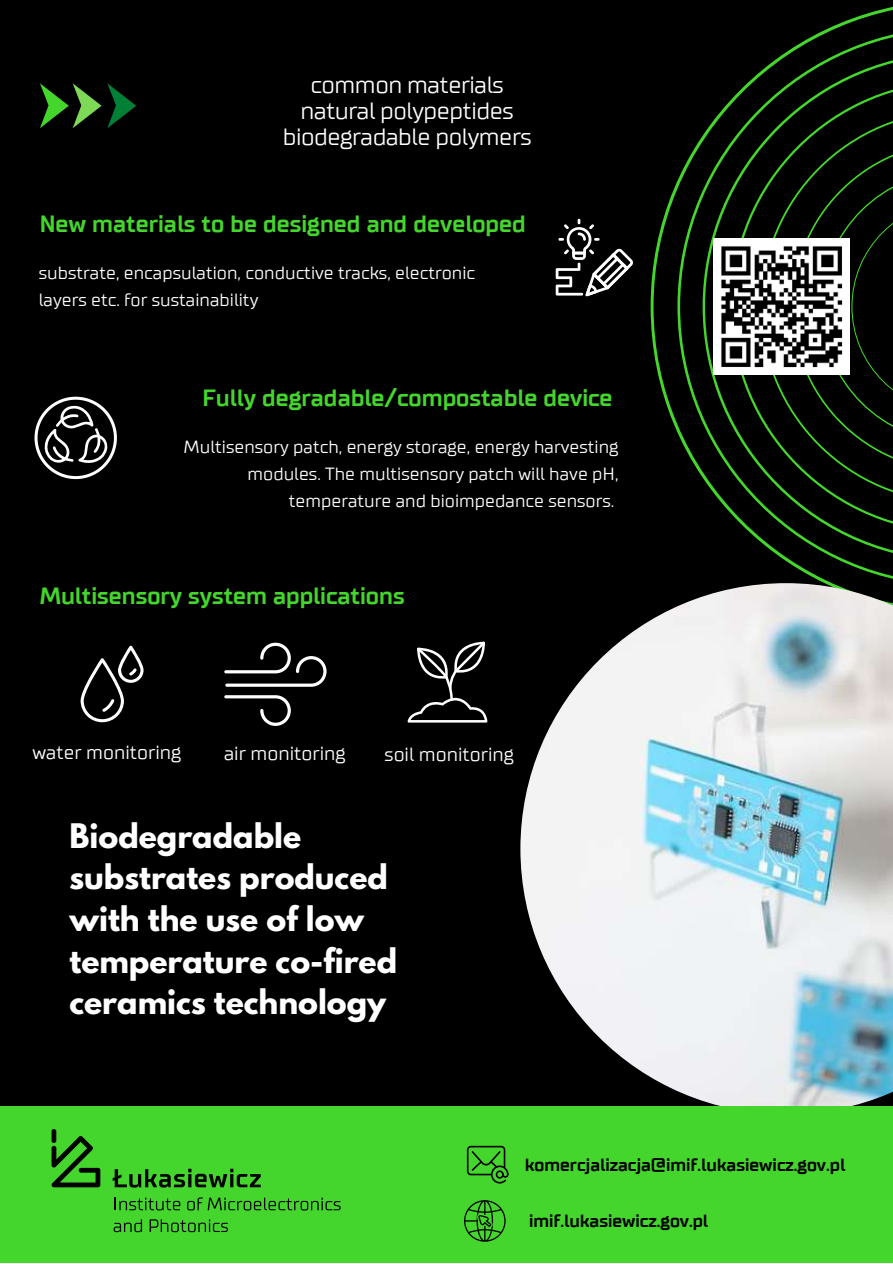
<style>
.page{position:relative;width:893px;height:1264px;background:#fff}
.page>*{position:absolute;margin:0;border:0;box-sizing:border-box;transform-origin:0 0}
.t1{font:700 30px/41.5px "League Spartan";color:#fff}
.t2{font:700 24px "TT Supermolot";color:#44d62c}
.t3{font:24px/25.8px "TT Supermolot";letter-spacing:-.02em;color:#fff;text-align:center}
.t4{font:19.35px "TT Supermolot";color:#fff}
.t5{font:18px/27px "TT Supermolot";color:#fff}
.t6{font:700 18px "TT Supermolot";color:#000}
</style>
<div class="page">
<div style="left:0;top:0;width:892px;height:1262px;background:#000"></div>
<svg style="left:650px;top:7px;width:242px;height:424px"></svg>
<svg style="left:677px;top:27px;width:215px;height:556px"></svg>
<img style="left:520px;top:583px;width:372px;height:522px">
<div style="left:0;top:1105px;width:892px;height:157px;background:#44d62c"></div>
<svg style="left:467px;top:1145px;width:41px;height:38px"></svg>
<svg style="left:464px;top:1200px;width:41px;height:41px"></svg>
<svg style="left:40px;top:83px;width:61px;height:45px"></svg>
<svg style="left:107px;top:83px;width:29px;height:45px"></svg>
<img style="left:713px;top:239px;width:136px;height:136px">
<svg style="left:113px;top:1168px;width:148px;height:20px"></svg>
<svg style="left:52px;top:1129px;width:48px;height:58px"></svg>
<svg style="left:115px;top:1197px;width:65px;height:13px"></svg>
<svg style="left:187px;top:1197px;width:154px;height:13px"></svg>
<svg style="left:114px;top:1219px;width:28px;height:13px"></svg>
<svg style="left:150px;top:1219px;width:78px;height:13px"></svg>
<svg style="left:81px;top:645px;width:62px;height:77px"></svg>
<svg style="left:407px;top:641px;width:80px;height:81px"></svg>
<svg style="left:224px;top:642px;width:102px;height:44px"></svg>
<svg style="left:224px;top:695px;width:67px;height:31px"></svg>
<svg style="left:35px;top:397px;width:82px;height:82px"></svg>
<svg style="left:555px;top:219px;width:78px;height:77px"></svg>
<h2 class="t3" style="left:283px;top:73px;width:250px">common materials natural polypeptides biodegradable polymers</h2>
<h2 class="t2" style="left:40px;top:213px;width:487px">New materials to be designed and developed</h2>
<p class="t5" style="left:39px;top:260px;width:438px">substrate, encapsulation, conductive tracks, electronic layers etc. for sustainability</p>
<h2 class="t2" style="left:202px;top:387px;width:411px">Fully degradable/compostable device</h2>
<p class="t5" style="left:183px;top:434px;width:436px;text-align:right">Multisensory patch, energy storage, energy harvesting modules. The multisensory patch will have pH, temperature and bioimpedance sensors.</p>
<h2 class="t2" style="left:40px;top:584px;width:366px">Multisensory system applications</h2>
<p class="t4" style="left:32px;top:743px;width:150px">water monitoring</p>
<p class="t4" style="left:224px;top:744px;width:123px">air monitoring</p>
<p class="t4" style="left:384px;top:745px;width:131px">soil monitoring</p>
<h1 class="t1" style="left:69px;top:818px;width:329px">Biodegradable substrates produced with the use of low temperature co-fired ceramics technology</h1>
<p class="t6" style="left:525px;top:1156px;width:322px">komercjalizacja@imif.lukasiewicz.gov.pl</p>
<p class="t6" style="left:529px;top:1212px;width:181px">imif.lukasiewicz.gov.pl</p>
</div>
